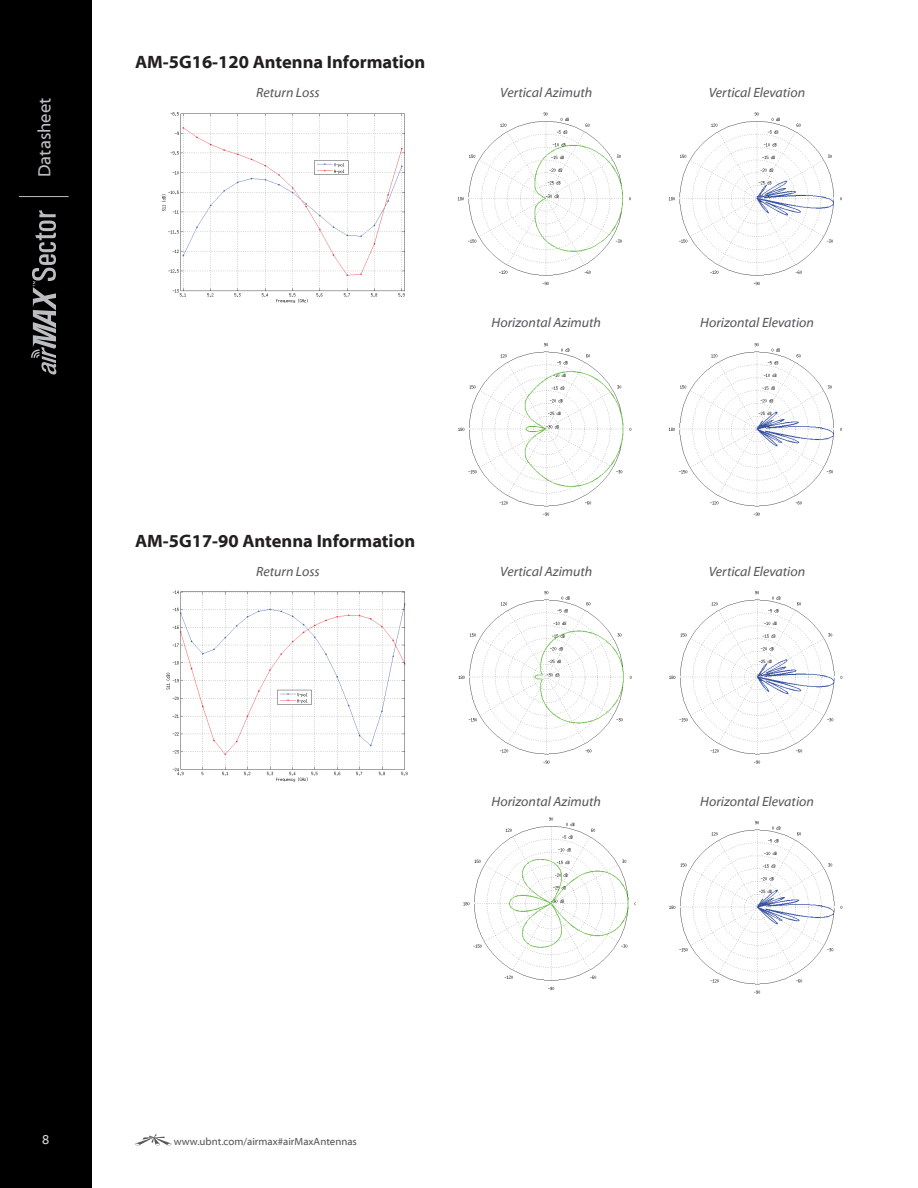
<style>
.page{position:relative;width:918px;height:1188px;background:#fff}
.page>*{position:absolute;margin:0;border:0;box-sizing:border-box;transform-origin:0 0}
.t1{font:700 18px "Myriad Web Pro";color:#231f20}
.t2{font:18px "Myriad Web Pro";color:#bcbdc0}
.t3{font:italic 13.5px "Myriad Web Pro";color:#57585a}
.t4{font:13.5px "Myriad Web Pro";color:#d1d2d4}
.t5{font:10.5px "Myriad Web Pro";color:#57585a}
</style>
<div class="page">
<div style="left:0;top:0;width:92px;height:1188px;background:#000001"></div>
<hr style="left:19px;top:196px;width:50px;height:1px;background:#bcbdc0">
<svg style="left:31px;top:210px;width:25px;height:165px"></svg>
<svg style="left:135px;top:1134px;width:37px;height:11px"></svg>
<img style="left:161px;top:112px;width:244px;height:191px">
<img style="left:457px;top:112px;width:174px;height:174px">
<img style="left:668px;top:112px;width:174px;height:174px">
<img style="left:458px;top:343px;width:174px;height:173px">
<img style="left:668px;top:343px;width:174px;height:173px">
<img style="left:166px;top:590px;width:242px;height:192px">
<img style="left:458px;top:591px;width:174px;height:173px">
<img style="left:669px;top:591px;width:174px;height:173px">
<img style="left:463px;top:818px;width:173px;height:173px">
<img style="left:669px;top:821px;width:174px;height:173px">
<h1 class="t2" style="left:35px;top:177px;width:81px;rotate:-90deg">Datasheet</h1>
<h1 class="t1" style="left:135px;top:52px;width:292px">AM-5G16-120 Antenna Information</h1>
<p class="t3" style="left:256px;top:85px;width:65px">Return Loss</p>
<p class="t3" style="left:500px;top:85px;width:94px">Vertical Azimuth</p>
<p class="t3" style="left:709px;top:85px;width:98px">Vertical Elevation</p>
<p class="t3" style="left:492px;top:316px;width:111px">Horizontal Azimuth</p>
<p class="t3" style="left:700px;top:316px;width:115px">Horizontal Elevation</p>
<h1 class="t1" style="left:135px;top:531px;width:282px">AM-5G17-90 Antenna Information</h1>
<p class="t3" style="left:256px;top:564px;width:65px">Return Loss</p>
<p class="t3" style="left:500px;top:564px;width:94px">Vertical Azimuth</p>
<p class="t3" style="left:709px;top:564px;width:98px">Vertical Elevation</p>
<p class="t3" style="left:492px;top:794px;width:111px">Horizontal Azimuth</p>
<p class="t3" style="left:700px;top:794px;width:115px">Horizontal Elevation</p>
<p class="t4" style="left:42px;top:1132px;width:9px">8</p>
<p class="t5" style="left:174px;top:1136px;width:185px">www.ubnt.com/airmax#airMaxAntennas</p>
</div>
